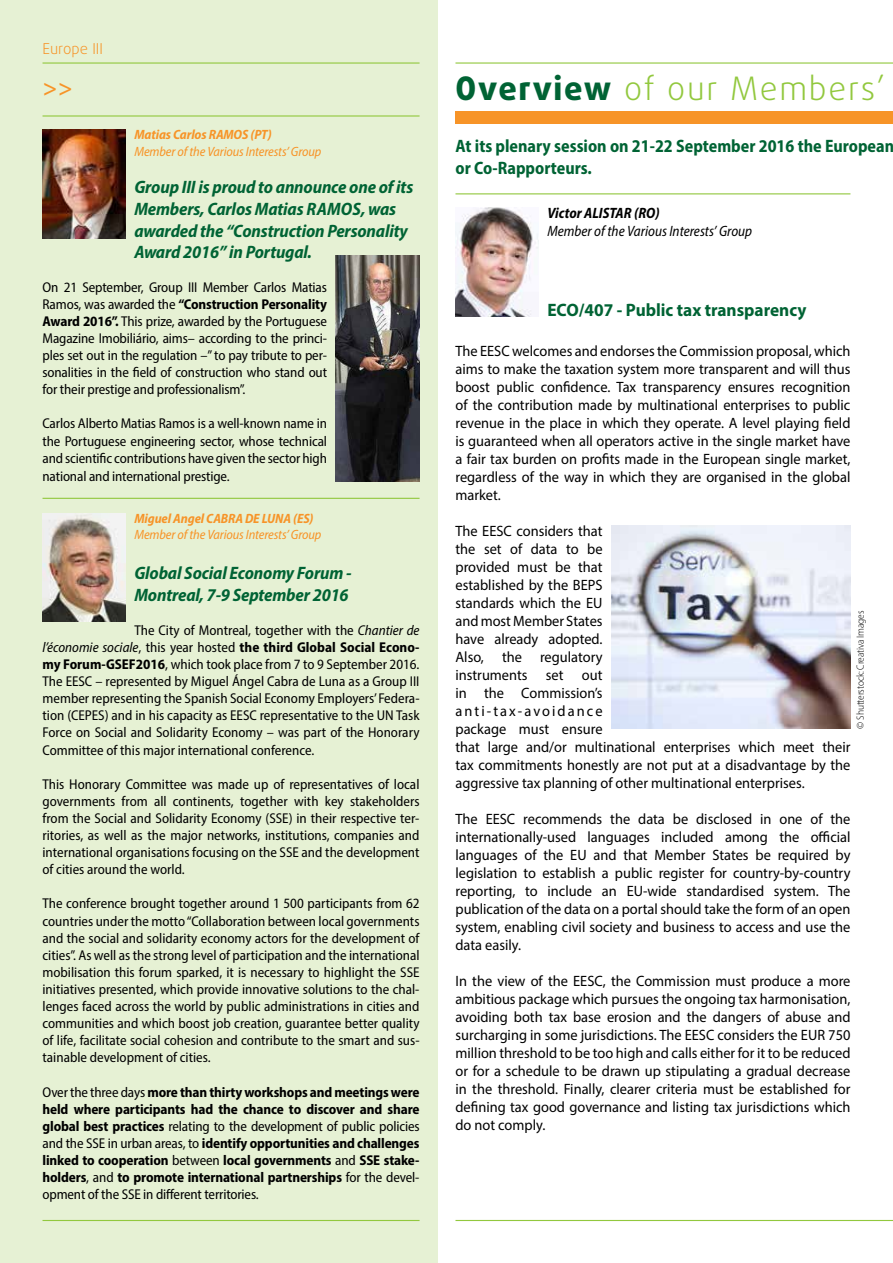
<style>
.page{position:relative;width:893px;height:1263px;background:#fff}
.page>*{position:absolute;margin:0;border:0;box-sizing:border-box;transform-origin:0 0}
.t1{font:300 32.4px "Daxline Pro";letter-spacing:.055em;color:#92c83e}
.t2{font:27px "Daxline Pro";color:#f79428}
.t3{font:italic 700 semi-condensed 18px/21.6px "Myriad Pro";letter-spacing:-.01em;color:#006334}
.t4{font:700 semi-condensed 18px/21.6px "Myriad Pro";color:#006334;scale:.96 1}
.t5{font:700 18px "Myriad Pro";color:#006334;scale:.96 1}
.t6{font:15px/18px "Myriad Pro";color:#000;text-align:justify;scale:.96 1}
.t7{font:italic semi-condensed 15px "Myriad Pro";color:#000;scale:.96 1}
.t8{font:italic 700 semi-condensed 15px "Myriad Pro";color:#000;scale:.96 1}
.t9{font:300 15px "Daxline Pro";color:#f79428}
.t10{font:semi-condensed 14.25px/17.1px "Myriad Pro";color:#000;text-align:justify}
.t11{font:700 semi-condensed 14.25px/17.1px "Myriad Pro";letter-spacing:-.01em;color:#000;text-align:justify}
.t12{font:italic semi-condensed 13.5px "Myriad Pro";letter-spacing:-.01em;color:#f79428}
.t13{font:italic 700 semi-condensed 13.5px "Myriad Pro";letter-spacing:-.01em;color:#f79428}
.t14{font:300 semi-condensed 10.5px "Myriad Pro";letter-spacing:-.01em;color:#000}
.s1{font-weight:700}
.s2{font-style:italic}
.s3{font-weight:400}
.s4{font-weight:800;color:#006334}
</style>
<div class="page">
<div style="left:0;top:0;width:437px;height:1263px;background:#e6f1d4"></div>
<img style="left:43px;top:513px;width:83px;height:109px">
<hr style="left:43px;top:115px;width:377px;height:2px;background:#92c83e">
<hr style="left:43px;top:1220px;width:377px;height:1px;background:#92c83e">
<hr style="left:455px;top:1220px;width:438px;height:1px;background:#92c83e">
<hr style="left:43px;top:62px;width:377px;height:2px;background:#92c83e">
<hr style="left:455px;top:62px;width:438px;height:2px;background:#92c83e">
<img style="left:455px;top:207px;width:84px;height:109px">
<hr style="left:455px;top:193px;width:395px;height:1px;background:#92c83e">
<div style="left:455px;top:111px;width:438px;height:13px;background:#f79428"></div>
<img style="left:611px;top:525px;width:239px;height:204px">
<hr style="left:43px;top:498px;width:377px;height:1px;background:#92c83e">
<img style="left:43px;top:129px;width:83px;height:109px">
<img style="left:336px;top:255px;width:84px;height:226px">
<p class="t9" style="left:43px;top:39px;width:62px">Europe III</p>
<h2 class="t2" style="left:43px;top:70px;width:32px">&gt;&gt;</h2>
<p class="t13" style="left:134px;top:126px;width:139px">Matias Carlos RAMOS (PT)</p>
<p class="t12" style="left:134px;top:143px;width:188px">Member of the Various Interests’ Group</p>
<p class="t3" style="left:134px;top:176px;width:280px">Group III is proud to announce one of its Members, Carlos Matias RAMOS, was awarded the “Construction Personality Award 2016” in Portugal.</p>
<p class="t10" style="left:43px;top:278px;width:286px">On 21 September, Group III Member Carlos Matias Ramos, was awarded the <span class="s1">“Construction Personality Award 2016”.</span> This prize, awarded by the Portuguese Magazine Imobiliário, aims– according to the princi&shy;ples set out in the regulation –” to pay tribute to per&shy;sonalities in the field of construction who stand out for their prestige and professionalism”.</p>
<p class="t10" style="left:43px;top:415px;width:286px">Carlos Alberto Matias Ramos is a well-known name in the Portuguese engineering sector, whose technical and scientific contributions have given the sector high national and international prestige.</p>
<p class="t13" style="left:134px;top:510px;width:181px">Miguel Angel CABRA DE LUNA (ES)</p>
<p class="t12" style="left:134px;top:527px;width:188px">Member of the Various Interests’ Group</p>
<p class="t3" style="left:134px;top:562px;width:219px">Global Social Economy Forum -<br>Montreal, 7-9 September 2016</p>
<p class="t10" style="left:43px;top:621px;width:379px;text-indent:92px">The City of Montreal, together with the <span class="s2">Chantier de l’économie sociale</span>, this year hosted <span class="s1">the third Global Social Econo&shy;my Forum-GSEF2016</span>, which took place from 7 to 9 September 2016.<br>The EESC – represented by Miguel Ángel Cabra de Luna as a Group III member representing the Spanish Social Economy Employers’ Federa&shy;tion (CEPES) and in his capacity as EESC representative to the UN Task Force on Social and Solidarity Economy – was part of the Honorary Committee of this major international conference.</p>
<p class="t10" style="left:43px;top:775px;width:379px">This Honorary Committee was made up of representatives of local governments from all continents, together with key stakeholders from the Social and Solidarity Economy (SSE) in their respective ter&shy;ritories, as well as the major networks, institutions, companies and international organisations focusing on the SSE and the development of cities around the world.</p>
<p class="t10" style="left:43px;top:895px;width:379px">The conference brought together around 1 500 participants from 62 countries under the motto “Collaboration between local governments and the social and solidarity economy actors for the development of cities”. As well as the strong level of participation and the international mobilisation this forum sparked, it is necessary to highlight the SSE initiatives presented, which provide innovative solutions to the chal&shy;lenges faced across the world by public administrations in cities and communities and which boost job creation, guarantee better quality of life, facilitate social cohesion and contribute to the smart and sus&shy;tainable development of cities.</p>
<p class="t11" style="left:43px;top:1083px;width:379px"><span class="s3">Over the three days</span> more than thirty workshops and meetings were held where participants had the chance to discover and share global best practices <span class="s3">relating to the development of public policies and the SSE in urban areas, to</span> identify opportunities and challenges linked to cooperation <span class="s3">between</span> local governments <span class="s3">and</span> SSE stake&shy;holders<span class="s3">, and</span> to promote international partnerships <span class="s3">for the devel&shy;opment of the SSE in different territories.</span></p>
<h1 class="t1" style="left:455px;top:67px;width:431px"><span class="s4">Overview</span> of our Members’</h1>
<p class="t4" style="left:455px;top:135px;width:458px">At its plenary session on 21-22 September 2016 the European or Co-Rapporteurs.</p>
<p class="t8" style="left:547px;top:203px;width:118px">Victor ALISTAR (RO)</p>
<p class="t7" style="left:547px;top:222px;width:215px">Member of the Various Interests’ Group</p>
<p class="t5" style="left:547px;top:298px;width:271px">ECO/407 - Public tax transparency</p>
<p class="t6" style="left:455px;top:341px;width:413px">The EESC welcomes and endorses the Commission proposal, which aims to make the taxation system more transparent and will thus boost public confidence. Tax transparency ensures recognition of the contribution made by multinational enterprises to public revenue in the place in which they operate. A level playing field is guaranteed when all operators active in the single market have a fair tax burden on profits made in the European single market, regardless of the way in which they are organised in the global market.</p>
<p class="t6" style="left:455px;top:521px;width:413px;text-align:left">The EESC considers that<br>the set of data to be<br>provided must be that<br>established by the BEPS<br>standards which the EU<br>and most Member States<br>have already adopted.<br>Also, the regulatory<br>instruments set out<br>in the Commission’s<br>anti-tax-avoidance<br>package must ensure<br>that large and/or multinational enterprises which meet their tax commitments honestly are not put at a disadvantage by the aggressive tax planning of other multinational enterprises.</p>
<p class="t6" style="left:455px;top:809px;width:413px">The EESC recommends the data be disclosed in one of the internationally-used languages included among the official languages of the EU and that Member States be required by legislation to establish a public register for country-by-country reporting, to include an EU-wide standardised system. The publication of the data on a portal should take the form of an open system, enabling civil society and business to access and use the data easily.</p>
<p class="t6" style="left:455px;top:971px;width:413px">In the view of the EESC, the Commission must produce a more ambitious package which pursues the ongoing tax harmonisation, avoiding both tax base erosion and the dangers of abuse and surcharging in some jurisdictions. The EESC considers the EUR 750 million threshold to be too high and calls either for it to be reduced or for a schedule to be drawn up stipulating a gradual decrease in the threshold. Finally, clearer criteria must be established for defining tax good governance and listing tax jurisdictions which do not comply.</p>
<p class="t14" style="left:854px;top:729px;width:120px;rotate:-90deg">© Shutterstock: Creativa Images</p>
</div>
